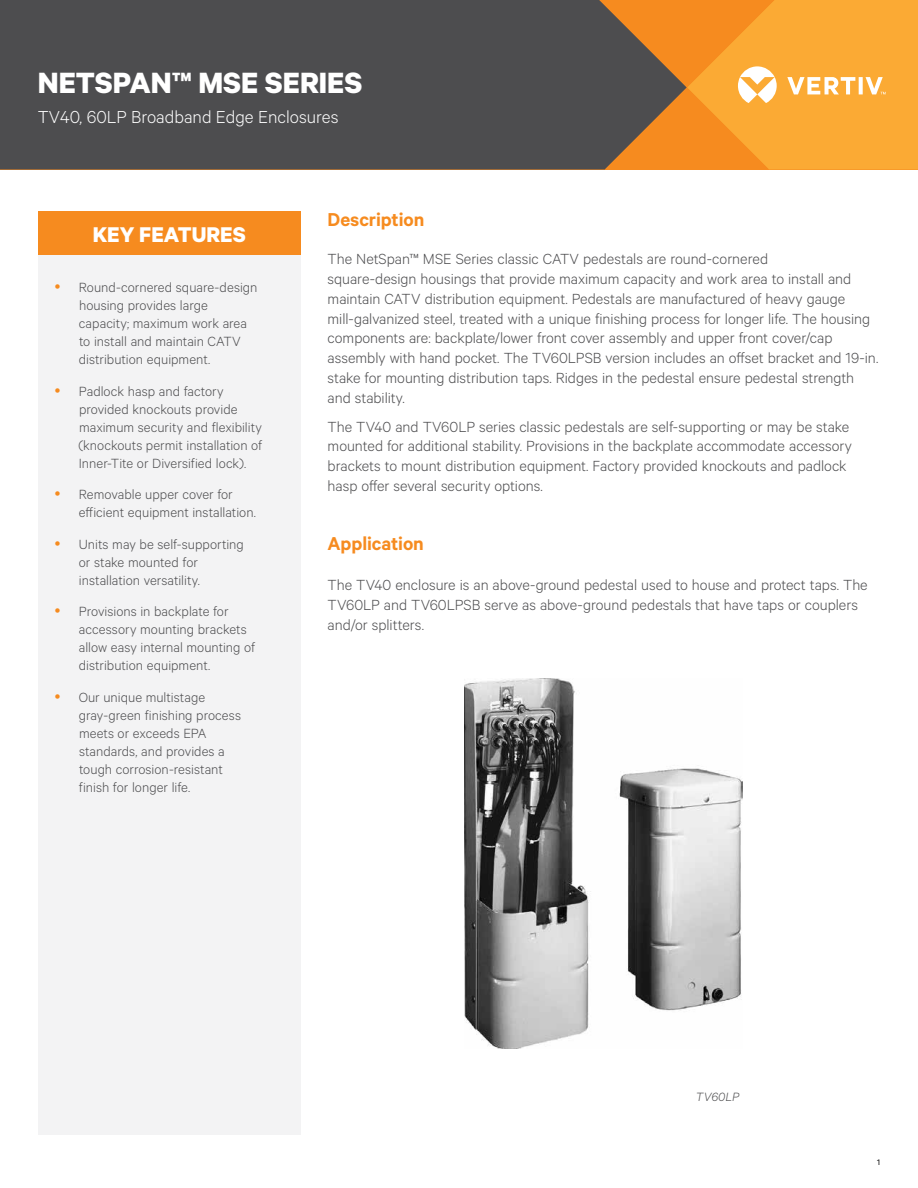
<style>
.page{position:relative;width:918px;height:1188px;background:#fff}
.page>*{position:absolute;margin:0;border:0;box-sizing:border-box;transform-origin:0 0}
.t1{font:700 33px "Calibre";color:#fff}
.t2{font:700 24px "Calibre";color:#fff}
.t3{font:600 21px "Calibre";letter-spacing:-.005em;color:#f68b1f}
.t4{font:300 19.5px "Calibre";color:#fff}
.t5{font:300 16.5px/19.8px "Calibre";color:#4d4d4f}
.t6{font:300 15px/18px "Calibre";color:#4d4d4f}
.t7{font:italic 300 13.5px "Calibre";letter-spacing:.005em;color:#4d4d4f}
.t8{font:9px "Calibre";color:#000}
</style>
<div class="page">
<div style="left:0;top:0;width:599px;height:170px;background:#4d4d4f"></div>
<svg style="left:599px;top:0;width:319px;height:170px;background:#e19738"></svg>
<div style="left:38px;top:211px;width:263px;height:43px;background:#f68b1f"></div>
<div style="left:38px;top:255px;width:263px;height:880px;background:#f3f3f4"></div>
<img style="left:465px;top:678px;width:278px;height:371px">
<h1 class="t1" style="left:38px;top:63px;width:326px">NETSPAN™ MSE SERIES</h1>
<p class="t4" style="left:38px;top:106px;width:302px">TV40, 60LP Broadband Edge Enclosures</p>
<h2 class="t2" style="left:93px;top:219px;width:155px">KEY FEATURES</h2>
<p class="t6" style="left:79px;top:278px;width:180px">Round-cornered square-design housing provides large capacity; maximum work area to install and maintain CATV distribution equipment.</p>
<p class="t6" style="left:78px;top:382px;width:185px">Padlock hasp and factory provided knockouts provide maximum security and flexibility (knockouts permit installation of<br>Inner-Tite or Diversified lock).</p>
<p class="t6" style="left:79px;top:485px;width:179px">Removable upper cover for efficient equipment installation.</p>
<p class="t6" style="left:79px;top:535px;width:166px">Units may be self-supporting or stake mounted for installation versatility.</p>
<p class="t6" style="left:79px;top:602px;width:178px">Provisions in backplate for accessory mounting brackets allow easy internal mounting of distribution equipment.</p>
<p class="t6" style="left:79px;top:688px;width:164px">Our unique multistage gray-green finishing process meets or exceeds EPA standards, and provides a tough corrosion-resistant finish for longer life.</p>
<p class="t3" style="left:328px;top:207px;width:98px">Description</p>
<p class="t5" style="left:328px;top:248px;width:552px">The NetSpan™ MSE Series classic CATV pedestals are round-cornered<br>square-design housings that provide maximum capacity and work area to install and maintain CATV distribution equipment. Pedestals are manufactured of heavy gauge mill-galvanized steel, treated with a unique finishing process for longer life. The housing components are: backplate/lower front cover assembly and upper front cover/cap assembly with hand pocket. The TV60LPSB version includes an offset bracket and 19-in. stake for mounting distribution taps. Ridges in the pedestal ensure pedestal strength and stability.</p>
<p class="t5" style="left:328px;top:416px;width:526px">The TV40 and TV60LP series classic pedestals are self-supporting or may be stake mounted for additional stability. Provisions in the backplate accommodate accessory brackets to mount distribution equipment. Factory provided knockouts and padlock hasp offer several security options.</p>
<p class="t3" style="left:328px;top:531px;width:98px">Application</p>
<p class="t5" style="left:328px;top:574px;width:542px">The TV40 enclosure is an above-ground pedestal used to house and protect taps. The<br>TV60LP and TV60LPSB serve as above-ground pedestals that have taps or couplers and/or splitters.</p>
<p class="t7" style="left:696px;top:1089px;width:45px">TV60LP</p>
<p class="t8" style="left:877px;top:1157px;width:4px">1</p>
</div>
